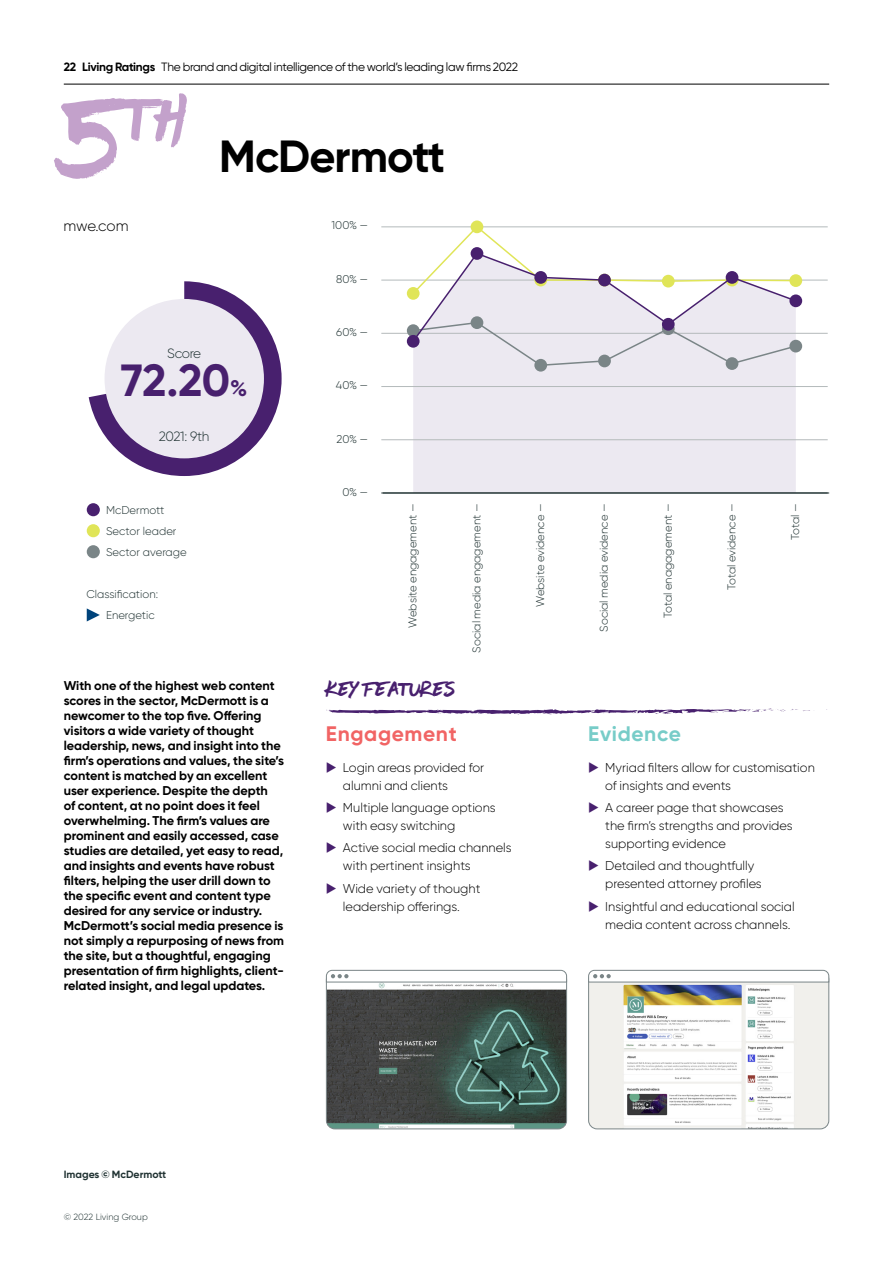
<style>
.page{position:relative;width:893px;height:1263px;background:#fff}
.page>*{position:absolute;margin:0;border:0;box-sizing:border-box;transform-origin:0 0}
.t1{font:700 45px "Gilroy";letter-spacing:-.02em;color:#000}
.t2{font:700 45px "Gilroy";color:#48206e}
.t3{font:30px "Have Heart Two";letter-spacing:.03em;color:#48206e}
.t4{font:700 21px "Gilroy";letter-spacing:.03em;color:#f16464}
.t5{font:700 21px "Gilroy";letter-spacing:.03em;color:#77ccc8}
.t6{font:300 15px "Gilroy";letter-spacing:-.005em;color:#000}
.t7{font:300 13.5px "Gilroy";letter-spacing:-.025em;color:#203232}
.t8{font:700 12.75px/15px "Gilroy";color:#000}
.t9{font:300 12.75px/18px "Gilroy";color:#000}
.t10{font:12px "Gilroy";letter-spacing:-.025em;color:#000}
.t11{font:300 11.25px/21px "Gilroy";color:#203232;text-align:right}
.t12{font:700 10.5px "Gilroy";color:#203232}
.t13{font:300 9px "Gilroy";color:#203232}
.s1{font-weight:700}
.s2{font-family:"Have Heart Two";font-weight:400;font-size:165.75px;color:#c3a1cb}
.s3{font-size:22.5px}
.s4{color:#48206e}
</style>
<div class="page">
<div style="left:413px;top:367px;width:383px;height:126px;background:#ece9f1"></div>
<hr style="left:383px;top:493px;width:446px;height:1px;background:#203232">
<hr style="left:381px;top:493px;width:447px;height:1px;background:#203232">
<hr style="left:381px;top:439px;width:447px;height:1px;background:#b4babb">
<hr style="left:381px;top:386px;width:447px;height:1px;background:#b4babb">
<hr style="left:381px;top:333px;width:447px;height:1px;background:#b4babb">
<hr style="left:381px;top:280px;width:447px;height:1px;background:#b4babb">
<hr style="left:381px;top:226px;width:447px;height:1px;background:#b4babb">
<svg style="left:407px;top:324px;width:13px;height:13px"></svg>
<svg style="left:534px;top:359px;width:13px;height:13px"></svg>
<svg style="left:726px;top:357px;width:12px;height:13px"></svg>
<div style="left:789px;top:340px;width:13px;height:12px;background:#7a8587;border-radius:50%"></div>
<div style="left:407px;top:287px;width:13px;height:13px;background:#e0e558;border-radius:50%"></div>
<svg style="left:471px;top:220px;width:12px;height:13px"></svg>
<div style="left:789px;top:274px;width:13px;height:13px;background:#e0e558;border-radius:50%"></div>
<svg style="left:411px;top:225px;width:387px;height:142px"></svg>
<div style="left:407px;top:335px;width:13px;height:13px;background:#48206e;border-radius:50%"></div>
<div style="left:471px;top:247px;width:12px;height:13px;background:#48206e;border-radius:50%"></div>
<div style="left:534px;top:271px;width:13px;height:13px;background:#48206e;border-radius:50%"></div>
<div style="left:598px;top:274px;width:13px;height:12px;background:#48206e;border-radius:50%"></div>
<div style="left:662px;top:318px;width:13px;height:13px;background:#48206e;border-radius:50%"></div>
<div style="left:789px;top:294px;width:13px;height:13px;background:#48206e;border-radius:50%"></div>
<div style="left:726px;top:271px;width:12px;height:13px;background:#48206e;border-radius:50%"></div>
<svg style="left:89px;top:281px;width:193px;height:195px"></svg>
<div style="left:105px;top:299px;width:159px;height:159px;background:#ece9f1;border-radius:50%"></div>
<svg style="left:87px;top:608px;width:13px;height:13px"></svg>
<div style="left:87px;top:503px;width:13px;height:13px;background:#48206e;border-radius:50%"></div>
<div style="left:87px;top:524px;width:13px;height:13px;background:#e0e558;border-radius:50%"></div>
<div style="left:87px;top:545px;width:13px;height:13px;background:#7a8587;border-radius:50%"></div>
<svg style="left:326px;top:709px;width:484px;height:5px"></svg>
<img style="left:326px;top:983px;width:241px;height:146px">
<div style="left:326px;top:971px;width:241px;height:158px;border:1px solid #7a8587;border-radius:9px"></div>
<svg style="left:326px;top:969px;width:241px;height:14px"></svg>
<img style="left:589px;top:983px;width:240px;height:146px">
<div style="left:588px;top:971px;width:241px;height:158px;border:1px solid #7a8587;border-radius:9px"></div>
<svg style="left:588px;top:969px;width:242px;height:14px"></svg>
<hr style="left:64px;top:84px;width:765px;height:1px;background:#000">
<p class="t10" style="left:64px;top:60px;width:456px"><span class="s1">22 Living Ratings</span> The brand and digital intelligence of the world’s leading law firms 2022</p>
<h1 class="t1" style="left:64px;top:128px;width:383px"><span class="s2">5</span><sup>Th</sup> McDermott</h1>
<p class="t6" style="left:63px;top:217px;width:67px">mwe.com</p>
<p class="t7" style="left:167px;top:345px;width:36px">Score</p>
<h1 class="t2" style="left:121px;top:352px;width:128px">72.20<span class="s3">%</span></h1>
<p class="t7" style="left:159px;top:428px;width:52px">2021: 9th</p>
<p class="t11" style="left:106px;top:499px;width:82px;text-align:left">McDermott<br>Sector leader<br>Sector average</p>
<p class="t11" style="left:87px;top:583px;width:73px">Classification:<br>Energetic</p>
<p class="t11" style="left:331px;top:215px;width:38px">100% —</p>
<p class="t11" style="left:336px;top:268px;width:34px">80% —</p>
<p class="t11" style="left:336px;top:322px;width:34px">60% —</p>
<p class="t11" style="left:336px;top:375px;width:34px">40% —</p>
<p class="t11" style="left:336px;top:428px;width:33px">20% —</p>
<p class="t11" style="left:342px;top:481px;width:28px">0% —</p>
<p class="t11" style="left:402px;top:628px;width:125px;rotate:-90deg">Website engagement —</p>
<p class="t11" style="left:466px;top:653px;width:150px;rotate:-90deg">Social media engagement —</p>
<p class="t8" style="left:64px;top:678px;width:222px">With one of the highest web content scores in the sector, McDermott is a newcomer to the top five. Offering visitors a wide variety of thought leadership, news, and insight into the firm’s operations and values, the site’s content is matched by an excellent user experience. Despite the depth<br>of content, at no point does it feel overwhelming. The firm’s values are prominent and easily accessed, case studies are detailed, yet easy to read, and insights and events have robust filters, helping the user drill down to the specific event and content type desired for any service or industry.<br>McDermott’s social media presence is not simply a repurposing of news from the site, but a thoughtful, engaging presentation of firm highlights, client&shy;related insight, and legal updates.</p>
<h2 class="t3" style="left:326px;top:673px;width:131px">Key features</h2>
<h3 class="t4" style="left:326px;top:721px;width:132px">Engagement</h3>
<p class="t9" style="left:343px;top:758px;width:143px;text-indent:-17px"><span class="s4">◆</span> Login areas provided for alumni and clients</p>
<p class="t9" style="left:343px;top:798px;width:154px;text-indent:-17px"><span class="s4">◆</span> Multiple language options with easy switching</p>
<p class="t9" style="left:343px;top:839px;width:170px;text-indent:-17px"><span class="s4">◆</span> Active social media channels with pertinent insights</p>
<p class="t9" style="left:326px;top:879px;width:156px;text-align:center"><span class="s4">◆</span> Wide variety of thought leadership offerings.</p>
<p class="t11" style="left:530px;top:607px;width:105px;rotate:-90deg">Website evidence —</p>
<p class="t11" style="left:593px;top:632px;width:130px;rotate:-90deg">Social media evidence —</p>
<p class="t11" style="left:657px;top:618px;width:116px;rotate:-90deg">Total enagagement —</p>
<p class="t11" style="left:721px;top:590px;width:88px;rotate:-90deg">Total evidence —</p>
<p class="t11" style="left:785px;top:540px;width:38px;rotate:-90deg">Total —</p>
<h3 class="t5" style="left:588px;top:721px;width:94px">Evidence</h3>
<p class="t9" style="left:605px;top:758px;width:211px;text-indent:-17px"><span class="s4">◆</span> Myriad filters allow for customisation of insights and events</p>
<p class="t9" style="left:605px;top:798px;width:189px;text-indent:-17px"><span class="s4">◆</span> A career page that showcases the firm’s strengths and provides supporting evidence</p>
<p class="t9" style="left:605px;top:857px;width:158px;text-indent:-17px"><span class="s4">◆</span> Detailed and thoughtfully presented attorney profiles</p>
<p class="t9" style="left:605px;top:897px;width:191px;text-indent:-17px"><span class="s4">◆</span> Insightful and educational social media content across channels.</p>
<p class="t12" style="left:64px;top:1168px;width:104px">Images © McDermott</p>
<p class="t13" style="left:64px;top:1211px;width:86px">© 2022 Living Group</p>
</div>
